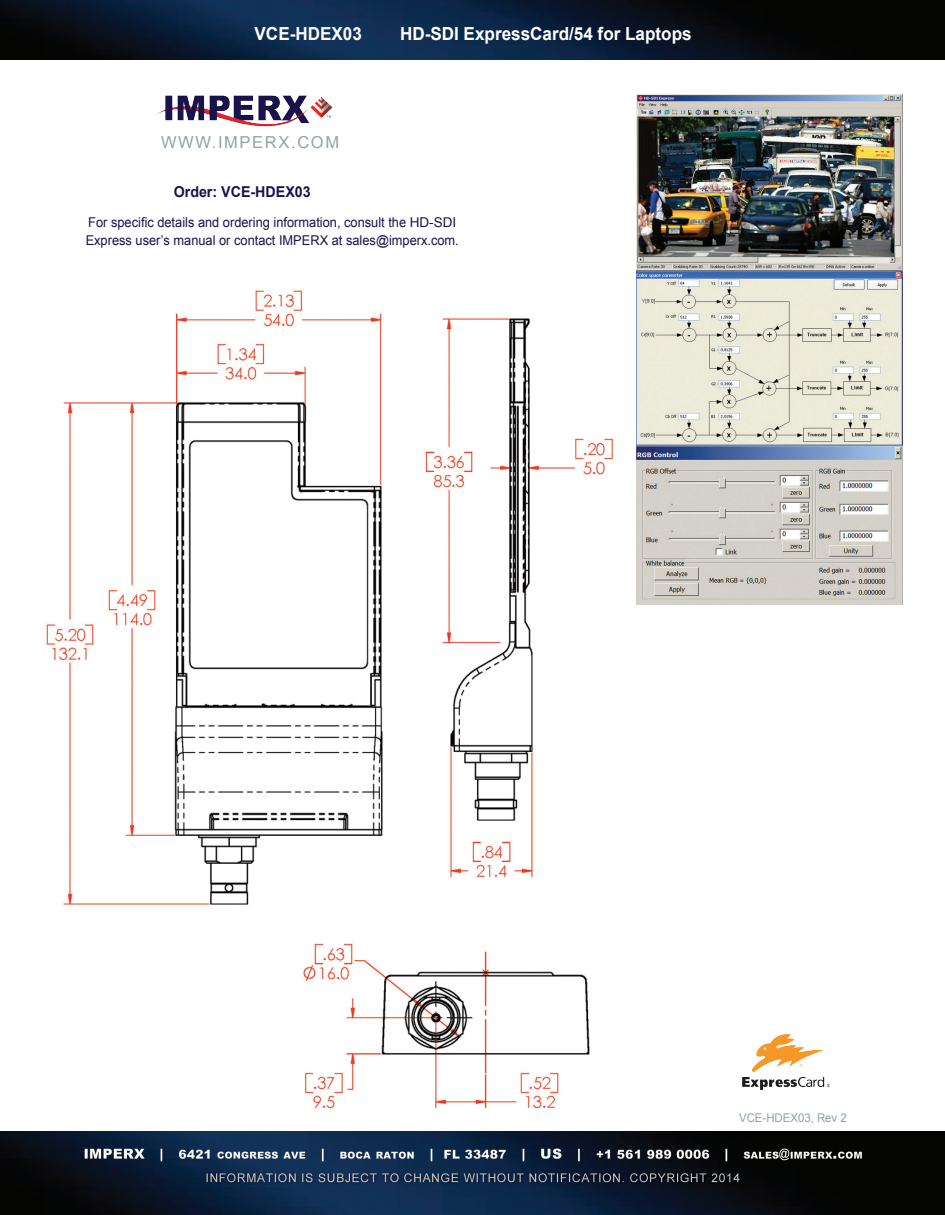
<style>
.page{position:relative;width:945px;height:1215px;background:#fff}
.page>*{position:absolute;margin:0;border:0;box-sizing:border-box;transform-origin:0 0}
.t1{font:700 18px "Arial";color:#fff;scale:.95 1}
.t2{font:700 18px "Arial";color:#f9f9f9;scale:.95 1}
.t3{font:16.5px "Arial";letter-spacing:.1em;color:#94a0a9}
.t4{font:700 15px "Arial";color:#19134e;scale:.95 1}
.t5{font:13.5px/18px "Arial";color:#19134e;scale:.95 1}
.t6{font:12px "Arial";color:#94a0a9;scale:.95 1}
.s1{color:#fff}
</style>
<div class="page">
<img style="left:0;top:0;width:945px;height:59px">
<img style="left:0;top:1132px;width:945px;height:83px">
<img style="left:45px;top:290px;width:568px;height:819px">
<img style="left:742px;top:1034px;width:87px;height:55px">
<img style="left:636px;top:95px;width:267px;height:510px">
<img style="left:157px;top:95px;width:176px;height:32px">
<p class="t2" style="left:255px;top:22px;width:115px"><span class="s1">VCE-</span>HDEX03</p>
<p class="t1" style="left:400px;top:22px;width:309px">HD-SDI ExpressCard/54 for Laptops</p>
<p class="t3" style="left:161px;top:131px;width:180px">WWW.IMPERX.COM</p>
<p class="t4" style="left:174px;top:182px;width:146px">Order: VCE-HDEX03</p>
<p class="t5" style="left:86px;top:213px;width:394px">For specific details and ordering information, consult the HD-SDI<br>Express user’s manual or contact IMPERX at sales@imperx.com.</p>
<p class="t6" style="left:739px;top:1110px;width:115px">VCE-HDEX03, Rev 2</p>
</div>
